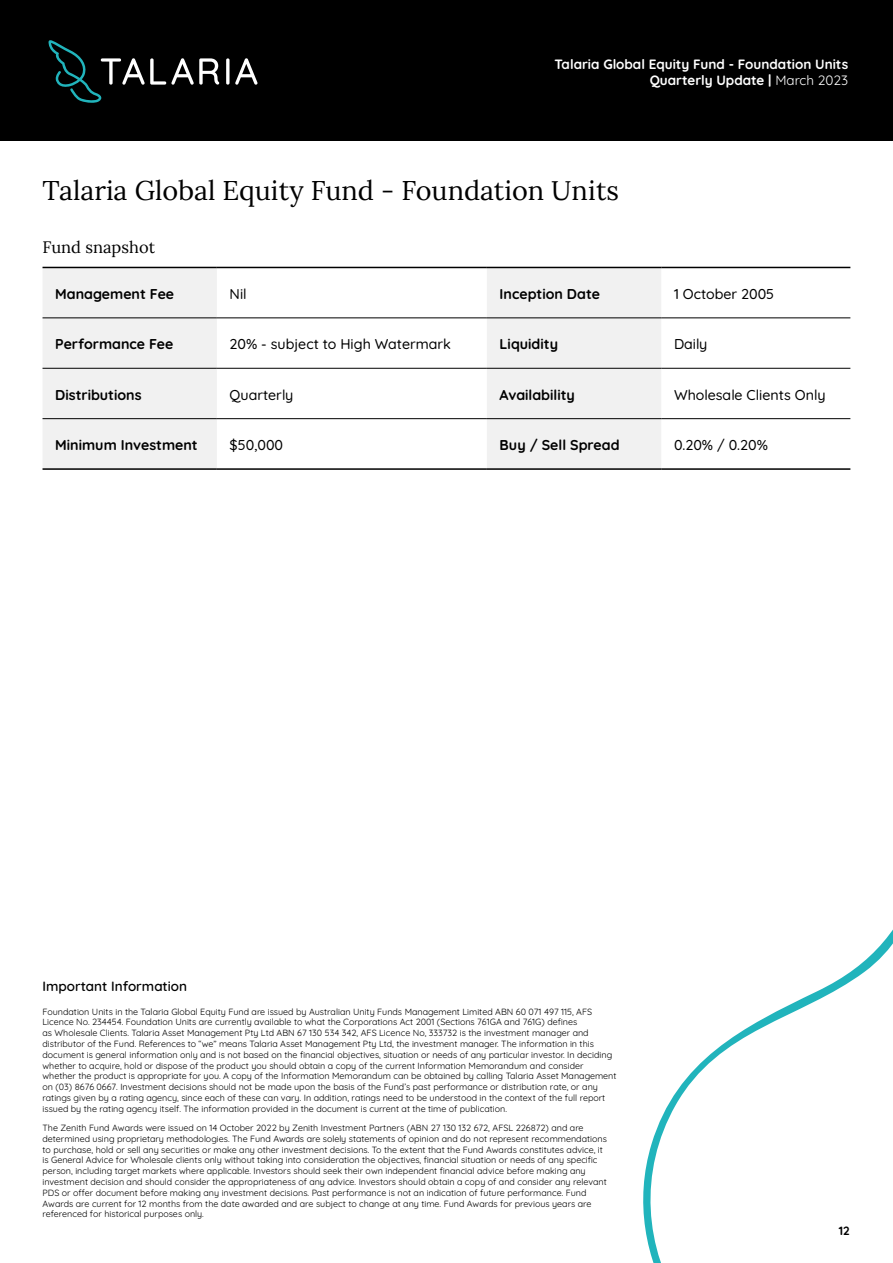
<style>
.page{position:relative;width:893px;height:1263px;background:#fff}
.page>*{position:absolute;margin:0;border:0;box-sizing:border-box;transform-origin:0 0}
.Heading_1{font:27px "Lora";color:#000}
.Heading_2{font:16.5px "Lora";color:#000}
.Body_Copy{font:700 14.25px "Quicksand";color:#000}
.Body_Copy-2{font:500 14.25px "Quicksand";color:#000}
.t1{font:700 13.5px/16.2px "Quicksand";color:#fff;text-align:right}
.Heading_3{font:600 13.5px "Quicksand";color:#000}
.t2{font:700 12px "Quicksand";color:#000}
.Body_Copy__white{font:9px/10.8px "Quicksand";color:#000}
.s1{font-weight:400}
</style>
<div class="page">
<svg style="left:643px;top:929px;width:250px;height:334px"></svg>
<svg style="left:43px;top:268px;width:618px;height:200px;fill:#f1f1f1"></svg>
<hr style="left:43px;top:267px;width:174px;height:1px;background:#000">
<hr style="left:217px;top:267px;width:270px;height:1px;background:#000">
<hr style="left:487px;top:267px;width:174px;height:1px;background:#000">
<hr style="left:661px;top:267px;width:189px;height:1px;background:#000">
<hr style="left:43px;top:317px;width:174px;height:1px;background:#000">
<hr style="left:217px;top:317px;width:270px;height:1px;background:#000">
<hr style="left:487px;top:317px;width:174px;height:1px;background:#000">
<hr style="left:661px;top:317px;width:189px;height:1px;background:#000">
<hr style="left:43px;top:368px;width:174px;height:1px;background:#000">
<hr style="left:217px;top:368px;width:270px;height:1px;background:#000">
<hr style="left:487px;top:368px;width:174px;height:1px;background:#000">
<hr style="left:661px;top:368px;width:189px;height:1px;background:#000">
<hr style="left:43px;top:418px;width:174px;height:1px;background:#000">
<hr style="left:217px;top:418px;width:270px;height:1px;background:#000">
<hr style="left:43px;top:468px;width:174px;height:2px;background:#000">
<hr style="left:217px;top:468px;width:270px;height:2px;background:#000">
<hr style="left:487px;top:418px;width:174px;height:1px;background:#000">
<hr style="left:661px;top:418px;width:189px;height:1px;background:#000">
<hr style="left:487px;top:468px;width:174px;height:2px;background:#000">
<hr style="left:661px;top:468px;width:189px;height:2px;background:#000">
<div style="left:0;top:0;width:893px;height:141px;background:#000"></div>
<svg style="left:226px;top:58px;width:3px;height:27px"></svg>
<svg style="left:235px;top:58px;width:22px;height:27px"></svg>
<svg style="left:48px;top:40px;width:171px;height:63px"></svg>
<p class="t1" style="left:555px;top:54px;width:295px">Talaria Global Equity Fund - Foundation Units<br>Quarterly Update | <span class="s1">March 2023</span></p>
<p class="Heading_1" style="left:43px;top:169px;width:578px">Talaria Global Equity Fund - Foundation Units</p>
<p class="Heading_2" style="left:43px;top:234px;width:114px">Fund snapshot</p>
<p class="Body_Copy" style="left:55px;top:283px;width:120px">Management Fee</p>
<p class="Body_Copy-2" style="left:230px;top:283px;width:19px">Nil</p>
<p class="Body_Copy" style="left:500px;top:283px;width:102px">Inception Date</p>
<p class="Body_Copy-2" style="left:674px;top:283px;width:102px">1 October 2005</p>
<p class="Body_Copy" style="left:55px;top:333px;width:120px">Performance Fee</p>
<p class="Body_Copy-2" style="left:230px;top:333px;width:223px">20% - subject to High Watermark</p>
<p class="Body_Copy" style="left:500px;top:333px;width:60px">Liquidity</p>
<p class="Body_Copy-2" style="left:674px;top:333px;width:35px">Daily</p>
<p class="Body_Copy" style="left:55px;top:383px;width:88px">Distributions</p>
<p class="Body_Copy-2" style="left:230px;top:383px;width:65px">Quarterly</p>
<p class="Body_Copy" style="left:500px;top:383px;width:77px">Availability</p>
<p class="Body_Copy-2" style="left:674px;top:383px;width:153px">Wholesale Clients Only</p>
<p class="Body_Copy" style="left:55px;top:434px;width:144px">Minimum Investment</p>
<p class="Body_Copy-2" style="left:230px;top:434px;width:55px">$50,000</p>
<p class="Body_Copy" style="left:500px;top:434px;width:121px">Buy / Sell Spread</p>
<p class="Body_Copy-2" style="left:674px;top:434px;width:95px">0.20% / 0.20%</p>
<p class="Heading_3" style="left:43px;top:976px;width:146px">Important Information</p>
<p class="Body_Copy__white" style="left:43px;top:1005px;width:575px">Foundation Units in the Talaria Global Equity Fund are issued by Australian Unity Funds Management Limited ABN 60 071 497 115, AFS Licence No. 234454. Foundation Units are currently available to what the Corporations Act 2001 (Sections 761GA and 761G) defines<br>as Wholesale Clients. Talaria Asset Management Pty Ltd ABN 67 130 534 342, AFS Licence No, 333732 is the investment manager and distributor of the Fund. References to “we” means Talaria Asset Management Pty Ltd, the investment manager. The information in this document is general information only and is not based on the financial objectives, situation or needs of any particular investor. In deciding whether to acquire, hold or dispose of the product you should obtain a copy of the current Information Memorandum and consider whether the product is appropriate for you. A copy of the Information Memorandum can be obtained by calling Talaria Asset Management on (03) 8676 0667. Investment decisions should not be made upon the basis of the Fund’s past performance or distribution rate, or any ratings given by a rating agency, since each of these can vary. In addition, ratings need to be understood in the context of the full report issued by the rating agency itself. The information provided in the document is current at the time of publication.</p>
<p class="Body_Copy__white" style="left:43px;top:1121px;width:566px">The Zenith Fund Awards were issued on 14 October 2022 by Zenith Investment Partners (ABN 27 130 132 672, AFSL 226872) and are determined using proprietary methodologies. The Fund Awards are solely statements of opinion and do not represent recommendations to purchase, hold or sell any securities or make any other investment decisions. To the extent that the Fund Awards constitutes advice, it is General Advice for Wholesale clients only without taking into consideration the objectives, financial situation or needs of any specific person, including target markets where applicable. Investors should seek their own independent financial advice before making any investment decision and should consider the appropriateness of any advice. Investors should obtain a copy of and consider any relevant PDS or offer document before making any investment decisions. Past performance is not an indication of future performance. Fund Awards are current for 12 months from the date awarded and are subject to change at any time. Fund Awards for previous years are referenced for historical purposes only.</p>
<h3 class="t2" style="left:839px;top:1222px;width:12px">12</h3>
</div>
